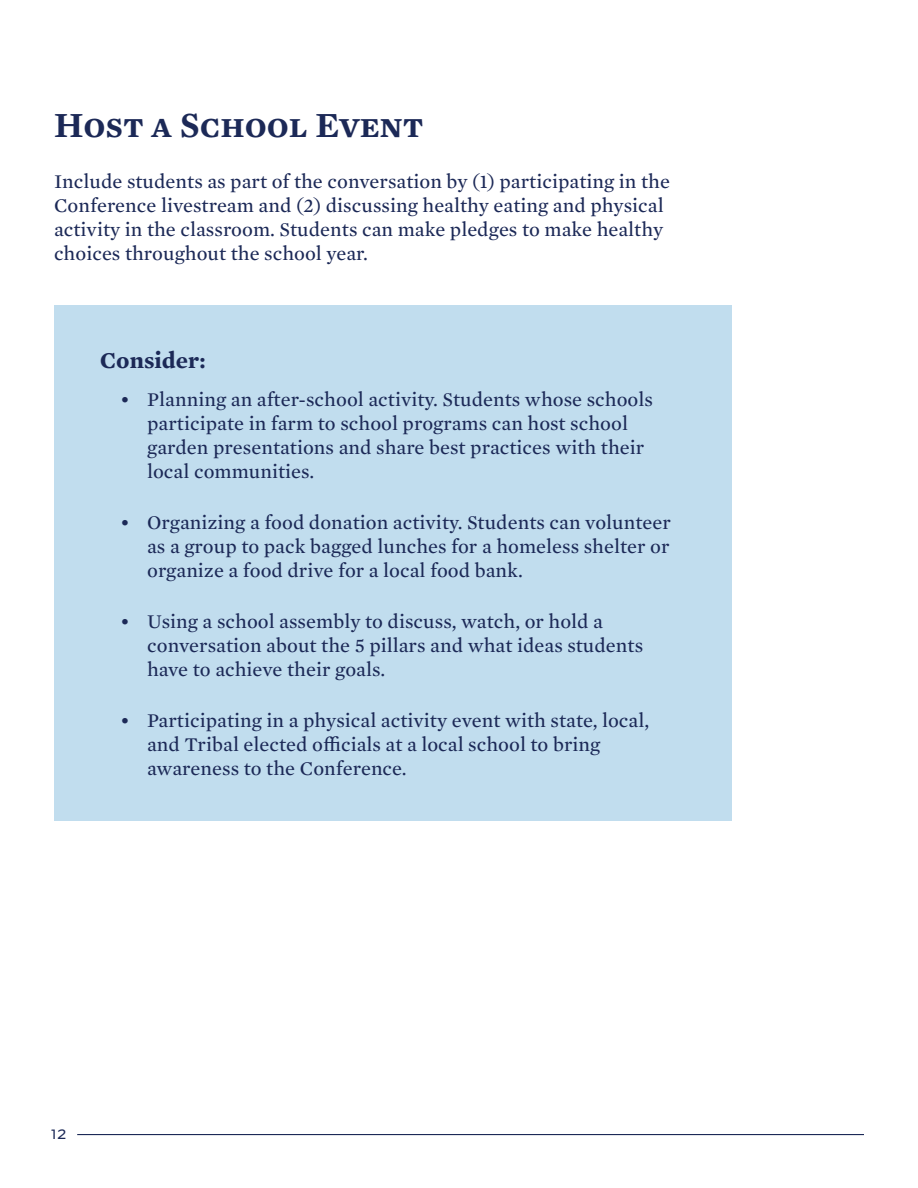
<style>
.page{position:relative;width:918px;height:1188px;background:#fff}
.page>*{position:absolute;margin:0;border:0;box-sizing:border-box;transform-origin:0 0}
.Body_blue{font:600 36px "Mercury Text G2";color:#1c2957}
.t1{font:700 21px "Mercury S Sm";color:#1c2957}
.Body_blue-2{font:18px/24px "Mercury S Sm";color:#1c2957}
.t2{font:13.5px "Decimal";color:#1c2957}
</style>
<div class="page">
<hr style="left:77px;top:1134px;width:787px;height:1px;background:#1c2957">
<div style="left:54px;top:306px;width:678px;height:515px;background:#c1ddee"></div>
<p class="Body_blue" style="left:54px;top:98px;width:371px">Host a School Event</p>
<p class="Body_blue-2" style="left:54px;top:168px;width:618px">Include students as part of the conversation by (1) participating in the Conference livestream and (2) discussing healthy eating and physical activity in the classroom. Students can make pledges to make healthy choices throughout the school year.</p>
<p class="t1" style="left:100px;top:343px;width:107px">Consider:</p>
<p class="Body_blue-2" style="left:147px;top:386px;width:507px;text-indent:-27px">• Planning an after-school activity. Students whose schools participate in farm to school programs can host school garden presentations and share best practices with their local communities.</p>
<p class="Body_blue-2" style="left:147px;top:509px;width:525px;text-align:justify;text-indent:-27px">• Organizing a food donation activity. Students can volunteer as a group to pack bagged lunches for a homeless shelter or organize a food drive for a local food bank.</p>
<p class="Body_blue-2" style="left:147px;top:608px;width:498px;text-indent:-27px">• Using a school assembly to discuss, watch, or hold a conversation about the 5 pillars and what ideas students have to achieve their goals.</p>
<p class="Body_blue-2" style="left:147px;top:707px;width:504px;text-indent:-27px">• Participating in a physical activity event with state, local, and Tribal elected officials at a local school to bring awareness to the Conference.</p>
<p class="t2" style="left:51px;top:1126px;width:17px">12</p>
</div>
